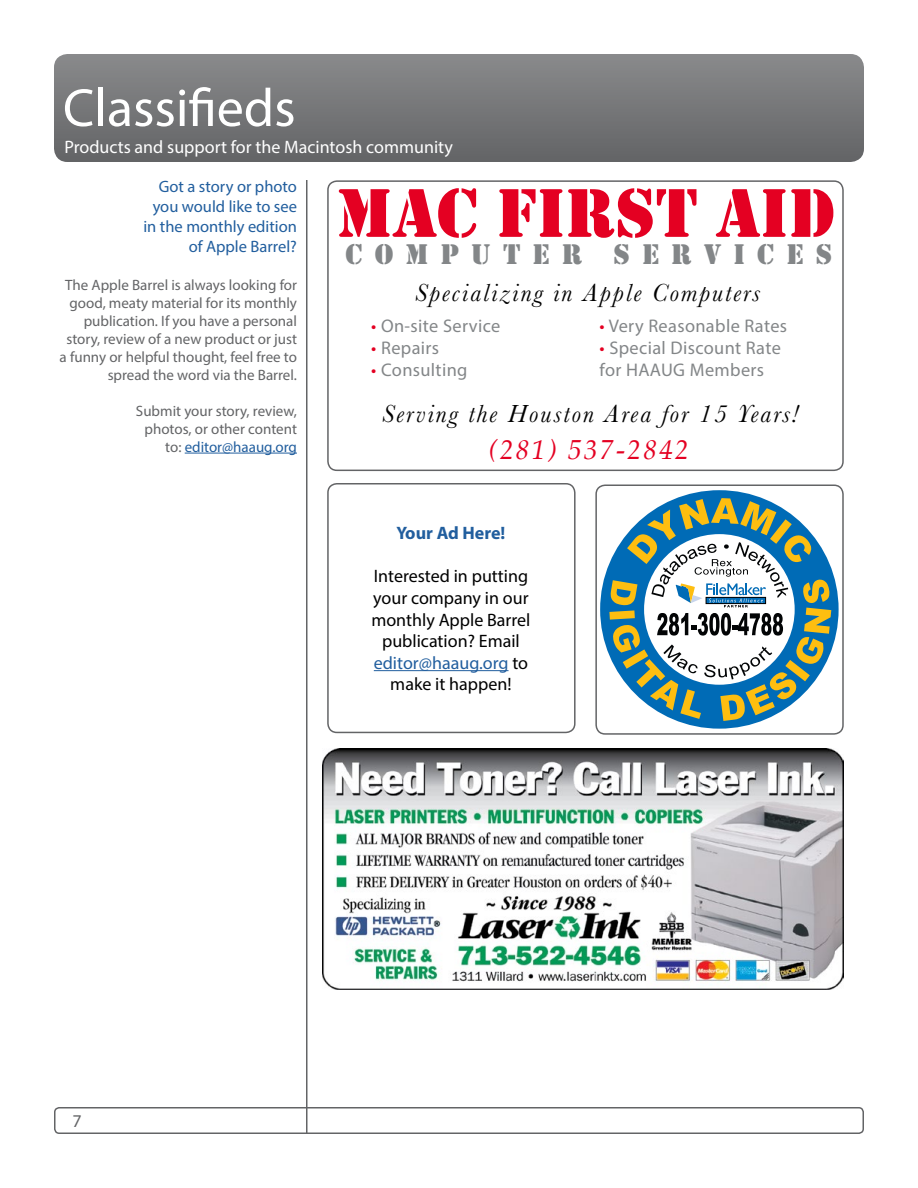
<style>
.page{position:relative;width:918px;height:1188px;background:#fff}
.page>*{position:absolute;margin:0;border:0;box-sizing:border-box;transform-origin:0 0}
.t1{font:71.55px "Stencil";color:#e40022}
.t2{font:54px "Myriad Pro";color:#fff}
.t3{font:29.4px "Stencil";letter-spacing:.41em;color:#838688}
.t4{font:italic 27.45px "Palatino";letter-spacing:.08em;color:#e40022}
.t5{font:italic 25.65px "Baskerville";letter-spacing:.08em;color:#000}
.t6{font:18.3px "Myriad Pro";letter-spacing:.02em;color:#838688}
.t7{font:18px/21.6px "Myriad Pro";color:#000;text-align:center}
.t8{font:18px "Myriad Pro";color:#fff}
.t9{font:700 18px "Myriad Pro";letter-spacing:-.005em;color:#215e9e}
.t10{font:18px "Myriad Pro";color:#636466}
.t11{font:16.5px/19.8px "Myriad Pro";color:#215e9e;text-align:right}
.t12{font:15px/18px "Myriad Pro";color:#636466;text-align:right}
.s1{color:#215e9e}
.s2{color:#e40022}
</style>
<div class="page">
<hr style="left:306px;top:180px;width:2px;height:954px;background:#636466">
<div style="left:54px;top:1107px;width:810px;height:27px;border:2px solid #636466;border-radius:4px"></div>
<div style="left:54px;top:54px;width:810px;height:108px;background:linear-gradient(to bottom,#898a8c,#636466);border-radius:14px"></div>
<hr style="left:185px;top:453px;width:112px;height:1px;background:#215e9e">
<img style="left:323px;top:748px;width:521px;height:241px">
<div style="left:600px;top:490px;width:239px;height:239px;background:#006bb6;border-radius:50%"></div>
<svg style="left:609px;top:498px;width:222px;height:223px"></svg>
<div style="left:595px;top:484px;width:249px;height:251px;border:2px solid #636466;border-radius:9px"></div>
<div style="left:327px;top:180px;width:517px;height:291px;border:2px solid #636466;border-radius:9px"></div>
<hr style="left:374px;top:670px;width:135px;height:1px;background:#215e9e">
<div style="left:327px;top:483px;width:249px;height:250px;border:2px solid #636466;border-radius:9px"></div>
<h2 class="t2" style="left:63px;top:75px;width:234px">Classifieds</h2>
<p class="t8" style="left:64px;top:136px;width:390px">Products and support for the Macintosh community</p>
<p class="t11" style="left:143px;top:177px;width:155px">Got a story or photo you would like to see in the monthly edition of Apple Barrel?</p>
<p class="t12" style="left:60px;top:275px;width:239px">The Apple Barrel is always looking for good, meaty material for its monthly publication. If you have a personal story, review of a new product or just a funny or helpful thought, feel free to spread the word via the Barrel.</p>
<p class="t12" style="left:136px;top:401px;width:163px">Submit your story, review, photos, or other content to: <span class="s1">editor@haaug.org</span></p>
<h1 class="t1" style="left:336px;top:172px;width:500px">MAC FIRST AID</h1>
<h3 class="t3" style="left:346px;top:238px;width:488px">COMPUTER SERVICES</h3>
<h3 class="t5" style="left:415px;top:276px;width:346px">Specializing in Apple Computers</h3>
<p class="t6" style="left:371px;top:315px;width:131px"><span class="s2">•</span> On-site Service</p>
<p class="t6" style="left:600px;top:315px;width:189px"><span class="s2">•</span> Very Reasonable Rates</p>
<p class="t6" style="left:371px;top:337px;width:69px"><span class="s2">•</span> Repairs</p>
<p class="t6" style="left:600px;top:337px;width:183px"><span class="s2">•</span> Special Discount Rate</p>
<p class="t6" style="left:371px;top:359px;width:98px"><span class="s2">•</span> Consulting</p>
<p class="t6" style="left:600px;top:359px;width:166px">for HAAUG Members</p>
<h3 class="t5" style="left:382px;top:397px;width:418px">Serving the Houston Area for 15 Years!</h3>
<h3 class="t4" style="left:489px;top:426px;width:202px">(281) 537-2842</h3>
<p class="t10" style="left:73px;top:1110px;width:11px">7</p>
<p class="t9" style="left:396px;top:521px;width:111px">Your Ad Here!</p>
<p class="t7" style="left:371px;top:565px;width:161px">Interested in putting your company in our monthly Apple Barrel publication? Email <span class="s1">editor@haaug.org</span> to make it happen!</p>
</div>
